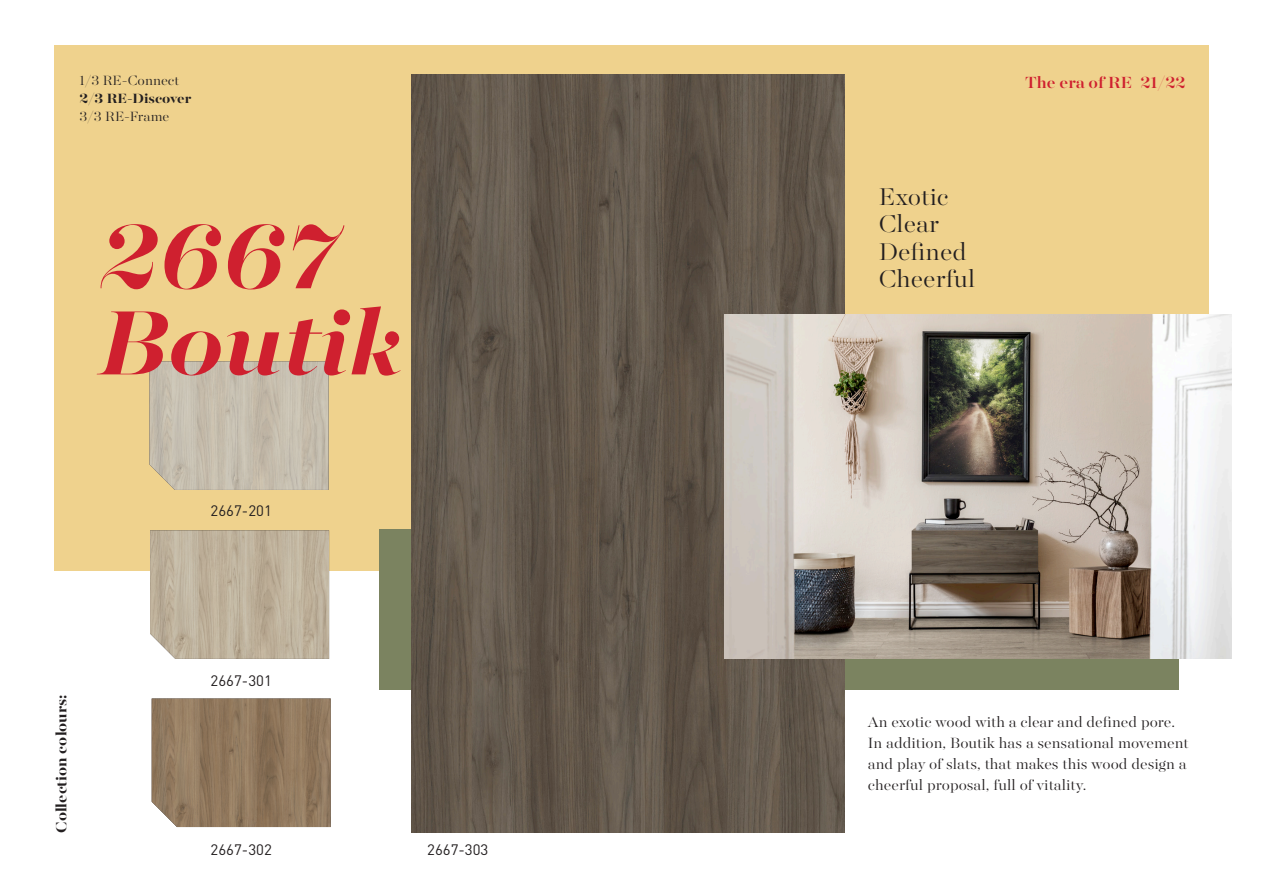
<style>
.page{position:relative;width:1263px;height:893px;background:#fff}
.page>*{position:absolute;margin:0;border:0;box-sizing:border-box;transform-origin:0 0}
.t1{font:italic 700 101.85px "Majesti Banner";color:#cf202f}
.t2{font:300 27px "Majesti Banner";color:#231f20}
.t3{font:500 18px "Majesti Banner";color:#cf202f}
.t4{font:300 16.5px/21px "Majesti Banner";color:#231f20}
.t5{font:700 16.5px "Majesti Banner";color:#231f20}
.t6{font:15px "DIN Pro";color:#231f20}
.t7{font:300 15px "Majesti Banner";color:#231f20}
.t8{font:700 15px "Majesti Banner";color:#231f20}
</style>
<div class="page">
<div style="left:54px;top:45px;width:1155px;height:525px;background:#efd28d"></div>
<div style="left:379px;top:530px;width:800px;height:159px;background:#7b8360"></div>
<img style="left:411px;top:74px;width:433px;height:759px">
<img style="left:724px;top:314px;width:507px;height:345px">
<img style="left:149px;top:361px;width:180px;height:129px">
<img style="left:150px;top:530px;width:179px;height:129px">
<img style="left:152px;top:698px;width:179px;height:129px">
<p class="t7" style="left:80px;top:71px;width:101px">1/3 RE-Connect</p>
<p class="t8" style="left:80px;top:89px;width:113px">2/3 RE-Discover</p>
<p class="t7" style="left:80px;top:107px;width:91px">3/3 RE-Frame</p>
<p class="t1" style="left:100px;top:190px;width:239px">2667</p>
<p class="t1" style="left:100px;top:276px;width:305px">Boutik</p>
<p class="t6" style="left:211px;top:501px;width:63px">2667-201</p>
<p class="t5" style="left:51px;top:833px;width:140px;rotate:-90deg">Collection colours:</p>
<p class="t6" style="left:211px;top:670px;width:63px">2667-301</p>
<p class="t6" style="left:211px;top:839px;width:63px">2667-302</p>
<p class="t6" style="left:427px;top:839px;width:63px">2667-303</p>
<p class="t2" style="left:879px;top:179px;width:71px">Exotic</p>
<p class="t2" style="left:879px;top:206px;width:62px">Clear</p>
<p class="t2" style="left:879px;top:234px;width:89px">Defined</p>
<p class="t2" style="left:879px;top:261px;width:98px">Cheerful</p>
<p class="t3" style="left:1025px;top:70px;width:162px">The era of RE 21/22</p>
<p class="t4" style="left:868px;top:713px;width:322px">An exotic wood with a clear and defined pore.<br>In addition, Boutik has a sensational movement and play of slats, that makes this wood design a cheerful proposal, full of vitality.</p>
</div>
